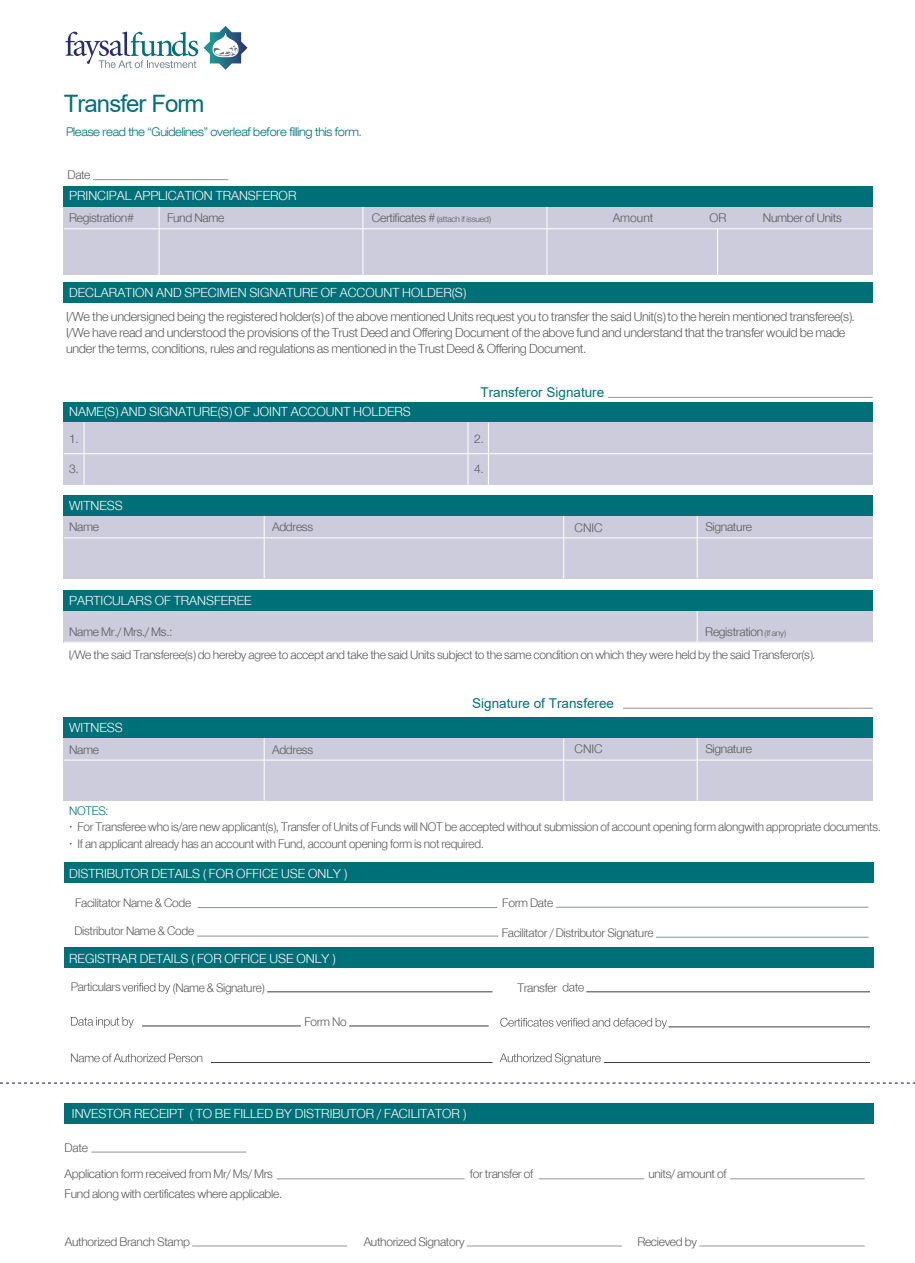
<style>
.page{position:relative;width:915px;height:1263px;background:#fff}
.page>*{position:absolute;margin:0;border:0;box-sizing:border-box;transform-origin:0 0}
.t1{font:24px "Arial";letter-spacing:-.04em;color:#007078}
.t2{font:13.5px/16.2px "Helvetica Neue H45";letter-spacing:-.025em;color:#58595b}
.t3{font:13.5px "Helvetica Neue H45";color:#fff}
.t4{font:13.5px "Arial";color:#007078}
.t5{font:12.9px/22.8px "Helvetica Neue H45";letter-spacing:-.025em;color:#58595b}
.t6{font:12.9px "Helvetica Neue H45";letter-spacing:-.025em;color:#007078}
.t7{font:12.75px "Helvetica Neue H45";letter-spacing:-.025em;color:#59595c}
.t8{font:300 expanded 12px "Helvetica 43";letter-spacing:-.025em;color:#007078;scale:.88 1}
.t9{font:9px "Helvetica Neue H45";letter-spacing:-.025em;color:#58595b}
.s1{font-size:12.9px}
.s2{color:#fff}
.s3{font-size:9px}
</style>
<div class="page">
<hr style="left:93px;top:179px;width:135px;height:1px;background:#929497">
<hr style="left:607px;top:397px;width:265px;height:1px;background:#929497">
<div style="left:63px;top:186px;width:809px;height:21px;background:#007078"></div>
<div style="left:63px;top:282px;width:809px;height:21px;background:#007078"></div>
<div style="left:63px;top:207px;width:809px;height:68px;background:#cdccdc"></div>
<hr style="left:64px;top:228px;width:808px;height:1px;background:#fff">
<hr style="left:546px;top:207px;width:1px;height:69px;background:#fff">
<hr style="left:717px;top:229px;width:1px;height:47px;background:#fff">
<hr style="left:362px;top:207px;width:1px;height:69px;background:#fff">
<hr style="left:159px;top:207px;width:1px;height:69px;background:#fff">
<div style="left:63px;top:402px;width:809px;height:21px;background:#007078"></div>
<div style="left:63px;top:423px;width:809px;height:62px;background:#cdccdc"></div>
<hr style="left:64px;top:453px;width:808px;height:1px;background:#fff">
<hr style="left:467px;top:423px;width:1px;height:62px;background:#fff">
<hr style="left:488px;top:423px;width:1px;height:62px;background:#fff">
<hr style="left:84px;top:423px;width:1px;height:62px;background:#fff">
<div style="left:63px;top:495px;width:809px;height:21px;background:#007078"></div>
<div style="left:63px;top:516px;width:809px;height:62px;background:#cdccdc"></div>
<hr style="left:64px;top:537px;width:808px;height:1px;background:#fff">
<hr style="left:696px;top:516px;width:1px;height:62px;background:#fff">
<hr style="left:563px;top:516px;width:1px;height:62px;background:#fff">
<hr style="left:264px;top:516px;width:1px;height:62px;background:#fff">
<div style="left:63px;top:590px;width:809px;height:21px;background:#007078"></div>
<div style="left:63px;top:611px;width:809px;height:32px;background:#cdccdc"></div>
<hr style="left:64px;top:642px;width:808px;height:1px;background:#fff">
<hr style="left:696px;top:611px;width:1px;height:32px;background:#fff">
<div style="left:63px;top:717px;width:809px;height:21px;background:#007078"></div>
<div style="left:63px;top:738px;width:809px;height:62px;background:#cdccdc"></div>
<hr style="left:64px;top:760px;width:808px;height:1px;background:#fff">
<hr style="left:696px;top:738px;width:1px;height:62px;background:#fff">
<hr style="left:264px;top:738px;width:1px;height:62px;background:#fff">
<svg style="left:0;top:1083px;width:914px;height:1px"></svg>
<div style="left:64px;top:947px;width:809px;height:21px;background:#007078"></div>
<div style="left:64px;top:1103px;width:809px;height:21px;background:#007078"></div>
<svg style="left:122px;top:983px;width:48px;height:11px"></svg>
<svg style="left:71px;top:1017px;width:63px;height:11px"></svg>
<svg style="left:71px;top:1053px;width:131px;height:9px"></svg>
<svg style="left:562px;top:983px;width:21px;height:8px"></svg>
<svg style="left:500px;top:1018px;width:166px;height:11px"></svg>
<svg style="left:499px;top:1053px;width:101px;height:11px"></svg>
<hr style="left:211px;top:1062px;width:281px;height:1px;background:#3d3d3d">
<hr style="left:142px;top:1026px;width:159px;height:1px;background:#3d3d3d">
<hr style="left:349px;top:1026px;width:139px;height:1px;background:#3d3d3d">
<hr style="left:267px;top:991px;width:225px;height:1px;background:#3d3d3d">
<hr style="left:603px;top:1062px;width:266px;height:1px;background:#3d3d3d">
<hr style="left:668px;top:1026px;width:201px;height:1px;background:#3d3d3d">
<hr style="left:586px;top:991px;width:283px;height:1px;background:#3d3d3d">
<div style="left:64px;top:862px;width:809px;height:21px;background:#007078"></div>
<hr style="left:197px;top:907px;width:300px;height:1px;background:#899196">
<hr style="left:197px;top:936px;width:301px;height:1px;background:#899196">
<hr style="left:555px;top:907px;width:313px;height:1px;background:#899196">
<hr style="left:655px;top:937px;width:213px;height:1px;background:#899196">
<hr style="left:192px;top:1246px;width:155px;height:1px;background:#929497">
<hr style="left:699px;top:1246px;width:165px;height:1px;background:#929497">
<hr style="left:466px;top:1246px;width:155px;height:1px;background:#929497">
<hr style="left:91px;top:1152px;width:155px;height:1px;background:#929497">
<hr style="left:276px;top:1178px;width:188px;height:1px;background:#929497">
<hr style="left:538px;top:1178px;width:106px;height:1px;background:#929497">
<hr style="left:730px;top:1178px;width:134px;height:1px;background:#929497">
<hr style="left:563px;top:739px;width:1px;height:62px;background:#fff">
<hr style="left:622px;top:708px;width:250px;height:1px;background:#929497">
<svg style="left:65px;top:26px;width:182px;height:44px"></svg>
<h1 class="t1" style="left:64px;top:87px;width:142px">Transfer Form</h1>
<p class="t8" style="left:66px;top:124px;width:337px">Please read the “Guidelines” overleaf before filling this form.</p>
<p class="t5" style="left:68px;top:164px;width:24px">Date</p>
<p class="t3" style="left:69px;top:188px;width:229px">PRINCIPAL APPLICATION TRANSFEROR</p>
<p class="t5" style="left:69px;top:207px;width:67px">Registration#</p>
<p class="t5" style="left:167px;top:207px;width:59px">Fund Name</p>
<p class="t9" style="left:372px;top:214px;width:120px"><span class="s1">Certificates #</span> (attach if issued)</p>
<p class="t5" style="left:612px;top:207px;width:42px">Amount</p>
<p class="t5" style="left:709px;top:207px;width:18px">OR</p>
<p class="t5" style="left:762px;top:207px;width:80px">Number of Units</p>
<p class="t3" style="left:69px;top:284px;width:398px">DECLARATION AND SPECIMEN SIGNATURE OF ACCOUNT HOLDER(S)</p>
<p class="t2" style="left:66px;top:308px;width:790px">I/We the undersigned being the registered holder(s) of the above mentioned Units request you to transfer the said Unit(s) to the herein mentioned transferee(s).<br>I/We have read and understood the provisions of the Trust Deed and Offering Document of the above fund and understand that the transfer would be made under the terms, conditions, rules and regulations as mentioned in the Trust Deed &amp; Offering Document.<span class="s2">OR</span></p>
<p class="t4" style="left:480px;top:383px;width:125px">Transferor Signature</p>
<p class="t3" style="left:69px;top:404px;width:343px">NAME(S) AND SIGNATURE(S) OF JOINT ACCOUNT HOLDERS</p>
<p class="t5" style="left:69px;top:427px;width:11px">1.</p>
<p class="t5" style="left:474px;top:427px;width:11px">2.</p>
<p class="t5" style="left:69px;top:457px;width:11px">3.</p>
<p class="t5" style="left:474px;top:457px;width:11px">4.</p>
<p class="t3" style="left:69px;top:497px;width:55px">WITNESS</p>
<p class="t5" style="left:69px;top:516px;width:31px">Name</p>
<p class="t5" style="left:272px;top:516px;width:43px">Address</p>
<p class="t5" style="left:574px;top:516px;width:30px">CNIC</p>
<p class="t5" style="left:705px;top:516px;width:48px">Signature</p>
<p class="t3" style="left:69px;top:592px;width:184px">PARTICULARS OF TRANSFEREE</p>
<p class="t5" style="left:69px;top:620px;width:105px">Name Mr./ Mrs./ Ms.:</p>
<p class="t5" style="left:69px;top:620px;width:748px;text-indent:636px">Registration <span class="s3">(If any)<br></span>I/We the said Transferee(s) do hereby agree to accept and take the said Units subject to the same condition on which they were held by the said Transferor(s).</p>
<p class="t4" style="left:472px;top:694px;width:143px">Signature of Transferee</p>
<p class="t3" style="left:69px;top:719px;width:55px">WITNESS</p>
<p class="t5" style="left:69px;top:738px;width:31px">Name</p>
<p class="t5" style="left:272px;top:738px;width:43px">Address</p>
<p class="t5" style="left:705px;top:738px;width:48px">Signature</p>
<p class="t5" style="left:574px;top:738px;width:30px">CNIC</p>
<p class="t6" style="left:69px;top:803px;width:41px">NOTES:</p>
<p class="t5" style="left:69px;top:815px;width:813px">• For Transferee who is/are new applicant(s), Transfer of Units of Funds will NOT be accepted without submission of account opening form alongwith appropriate documents.</p>
<p class="t5" style="left:69px;top:832px;width:416px">• If an applicant already has an account with Fund, account opening form is not required.</p>
<p class="t3" style="left:69px;top:865px;width:279px">DISTRIBUTOR DETAILS ( FOR OFFICE USE ONLY )</p>
<p class="t7" style="left:75px;top:895px;width:117px">Facilitator Name &amp; Code</p>
<p class="t7" style="left:74px;top:923px;width:121px">Distributor Name &amp; Code</p>
<p class="t3" style="left:69px;top:950px;width:267px">REGISTRAR DETAILS ( FOR OFFICE USE ONLY )</p>
<p class="t7" style="left:502px;top:895px;width:52px">Form Date</p>
<p class="t7" style="left:501px;top:925px;width:153px">Facilitator / Distributor Signature</p>
<p class="t5" style="left:71px;top:975px;width:51px">Particulars</p>
<p class="t5" style="left:173px;top:976px;width:93px">(Name &amp; Signature)</p>
<p class="t5" style="left:517px;top:976px;width:41px">Transfer</p>
<p class="t5" style="left:304px;top:1010px;width:44px">Form No</p>
<p class="t3" style="left:72px;top:1105px;width:395px">INVESTOR RECEIPT ( TO BE FILLED BY DISTRIBUTOR / FACILITATOR )</p>
<p class="t5" style="left:65px;top:1134px;width:210px;line-height:26.1px">Date<br>Application form received from Mr/ Ms/ Mrs</p>
<p class="t5" style="left:65px;top:1182px;width:219px">Fund along with certificates where applicable.</p>
<p class="t5" style="left:470px;top:1162px;width:65px">for transfer of</p>
<p class="t5" style="left:648px;top:1162px;width:80px">units/ amount of</p>
<p class="t5" style="left:65px;top:1230px;width:127px">Authorized Branch Stamp</p>
<p class="t5" style="left:363px;top:1230px;width:102px">Authorized Signatory</p>
<p class="t5" style="left:637px;top:1230px;width:61px">Recieved by</p>
</div>
